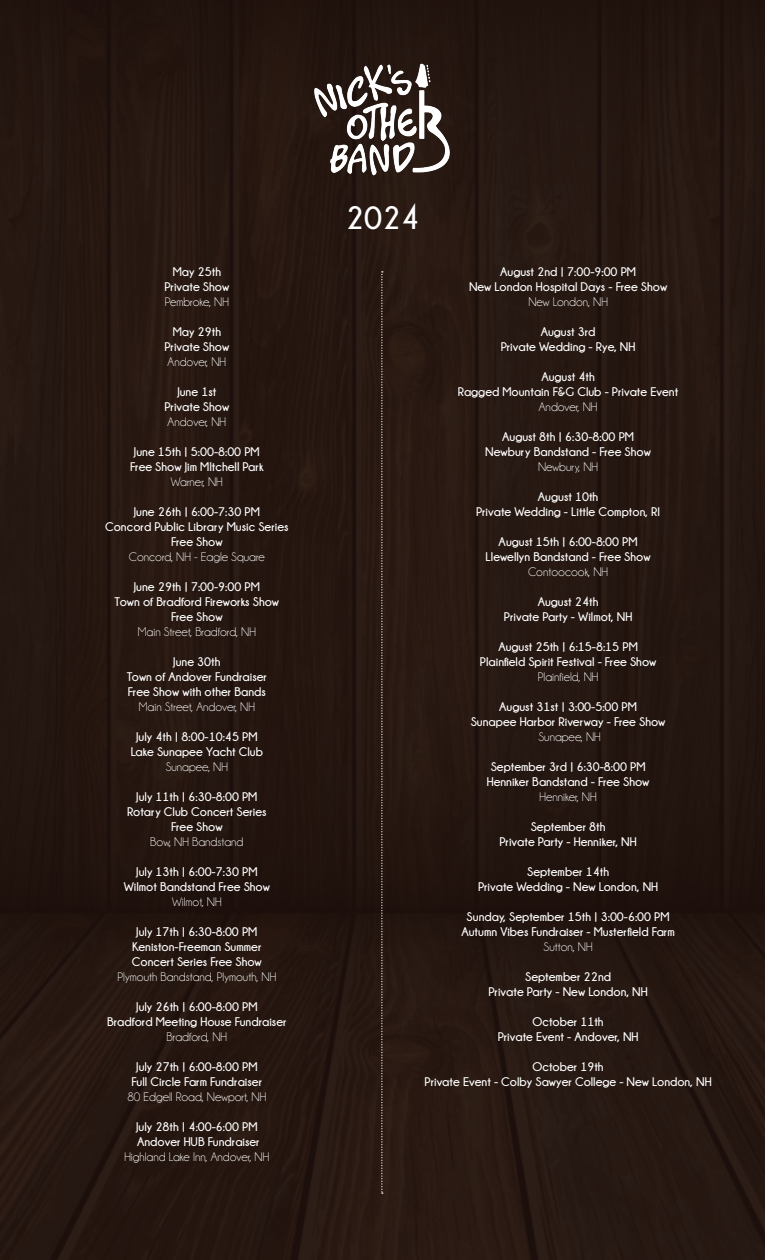
<style>
.page{position:relative;width:765px;height:1260px;background:#261711}
.page>*{position:absolute;margin:0;border:0;box-sizing:border-box;transform-origin:0 0}
.t1{font:700 32.5px "Champagne&Limousines";color:#fff}
.t2{font:700 12.5px "Champagne&Limousines";color:#fff}
.t3{font:12.5px "Champagne&Limousines";color:#fff}
</style>
<div class="page">
<svg style="left:381px;top:271px;width:2px;height:923px"></svg>
<img style="left:314px;top:58px;width:136px;height:118px">
<p class="t2" style="left:173px;top:264px;width:50px">May 25th</p>
<p class="t2" style="left:164px;top:279px;width:66px">Private Show</p>
<p class="t3" style="left:165px;top:295px;width:66px">Pembroke, NH</p>
<p class="t2" style="left:173px;top:324px;width:50px">May 29th</p>
<p class="t2" style="left:164px;top:339px;width:66px">Private Show</p>
<p class="t3" style="left:168px;top:355px;width:60px">Andover, NH</p>
<p class="t2" style="left:177px;top:384px;width:40px">June 1st</p>
<p class="t2" style="left:164px;top:399px;width:66px">Private Show</p>
<p class="t3" style="left:168px;top:415px;width:60px">Andover, NH</p>
<p class="t2" style="left:134px;top:444px;width:127px">June 15th | 5:00-8:00 PM</p>
<p class="t2" style="left:130px;top:459px;width:135px">Free Show Jim MItchell Park</p>
<p class="t3" style="left:171px;top:475px;width:53px">Warner, NH</p>
<p class="t2" style="left:134px;top:504px;width:128px">June 26th | 6:00-7:30 PM</p>
<p class="t2" style="left:105px;top:519px;width:185px">Concord Public Library Music Series</p>
<p class="t2" style="left:171px;top:534px;width:53px">Free Show</p>
<p class="t3" style="left:129px;top:550px;width:138px">Concord, NH - Eagle Square</p>
<p class="t2" style="left:134px;top:579px;width:127px">June 29th | 7:00-9:00 PM</p>
<p class="t2" style="left:115px;top:594px;width:166px">Town of Bradford Fireworks Show</p>
<p class="t2" style="left:171px;top:609px;width:53px">Free Show</p>
<p class="t3" style="left:138px;top:625px;width:120px">Main Street, Bradford, NH</p>
<p class="t2" style="left:173px;top:654px;width:49px">June 30th</p>
<p class="t2" style="left:127px;top:669px;width:142px">Town of Andover Fundraiser</p>
<p class="t2" style="left:128px;top:684px;width:140px">Free Show with other Bands</p>
<p class="t3" style="left:139px;top:700px;width:118px">Main Street, Andover, NH</p>
<p class="t2" style="left:136px;top:729px;width:123px">July 4th | 8:00-10:45 PM</p>
<p class="t2" style="left:131px;top:744px;width:134px">Lake Sunapee Yacht Club</p>
<p class="t3" style="left:166px;top:760px;width:64px">Sunapee, NH</p>
<p class="t2" style="left:136px;top:789px;width:123px">July 11th | 6:30-8:00 PM</p>
<p class="t2" style="left:127px;top:804px;width:141px">Rotary Club Concert Series</p>
<p class="t2" style="left:171px;top:819px;width:53px">Free Show</p>
<p class="t3" style="left:150px;top:835px;width:95px">Bow, NH Bandstand</p>
<p class="t2" style="left:136px;top:864px;width:123px">July 13th | 6:00-7:30 PM</p>
<p class="t2" style="left:124px;top:879px;width:148px">Wilmot Bandstand Free Show</p>
<p class="t3" style="left:172px;top:895px;width:51px">Wilmot, NH</p>
<p class="t2" style="left:136px;top:924px;width:123px">July 17th | 6:30-8:00 PM</p>
<p class="t2" style="left:132px;top:939px;width:131px">Keniston-Freeman Summer</p>
<p class="t2" style="left:132px;top:954px;width:131px">Concert Series Free Show</p>
<p class="t3" style="left:117px;top:970px;width:160px">Plymouth Bandstand, Plymouth, NH</p>
<p class="t2" style="left:136px;top:999px;width:123px">July 26th | 6:00-8:00 PM</p>
<p class="t2" style="left:107px;top:1014px;width:181px">Bradford Meeting House Fundraiser</p>
<p class="t3" style="left:167px;top:1030px;width:62px">Bradford, NH</p>
<p class="t2" style="left:136px;top:1059px;width:123px">July 27th | 6:00-8:00 PM</p>
<p class="t2" style="left:132px;top:1074px;width:132px">Full Circle Farm Fundraiser</p>
<p class="t3" style="left:127px;top:1090px;width:140px">80 Edgell Road, Newport, NH</p>
<p class="t2" style="left:136px;top:1119px;width:123px">July 28th | 4:00-6:00 PM</p>
<p class="t2" style="left:137px;top:1134px;width:124px">Andover HUB Fundraiser</p>
<p class="t3" style="left:124px;top:1150px;width:146px">Highland Lake Inn, Andover, NH</p>
<p class="t1" style="left:346px;top:200px;width:75px">2024</p>
<p class="t2" style="left:500px;top:264px;width:137px">August 2nd | 7:00-9:00 PM</p>
<p class="t2" style="left:469px;top:279px;width:200px">New London Hospital Days - Free Show</p>
<p class="t3" style="left:528px;top:295px;width:81px">New London, NH</p>
<p class="t2" style="left:541px;top:324px;width:56px">August 3rd</p>
<p class="t2" style="left:501px;top:339px;width:136px">Private Wedding - Rye, NH</p>
<p class="t2" style="left:541px;top:369px;width:55px">August 4th</p>
<p class="t2" style="left:458px;top:384px;width:222px">Ragged Mountain F&amp;G Club - Private Event</p>
<p class="t3" style="left:539px;top:400px;width:60px">Andover, NH</p>
<p class="t2" style="left:502px;top:429px;width:133px">August 8th | 6:30-8:00 PM</p>
<p class="t2" style="left:485px;top:444px;width:167px">Newbury Bandstand - Free Show</p>
<p class="t3" style="left:538px;top:460px;width:62px">Newbury, NH</p>
<p class="t2" style="left:538px;top:489px;width:62px">August 10th</p>
<p class="t2" style="left:476px;top:504px;width:186px">Private Wedding - Little Compton, RI</p>
<p class="t2" style="left:499px;top:534px;width:140px">August 15th | 6:00-8:00 PM</p>
<p class="t2" style="left:486px;top:549px;width:167px">Llewellyn Bandstand - Free Show</p>
<p class="t3" style="left:528px;top:565px;width:82px">Contoocook, NH</p>
<p class="t2" style="left:538px;top:594px;width:62px">August 24th</p>
<p class="t2" style="left:504px;top:609px;width:130px">Private Party - Wilmot, NH</p>
<p class="t2" style="left:498px;top:639px;width:141px">August 25th | 6:15-8:15 PM</p>
<p class="t2" style="left:480px;top:654px;width:178px">Plainfield Spirit Festival - Free Show</p>
<p class="t3" style="left:538px;top:670px;width:62px">Plainfield, NH</p>
<p class="t2" style="left:499px;top:699px;width:139px">August 31st | 3:00-5:00 PM</p>
<p class="t2" style="left:471px;top:714px;width:196px">Sunapee Harbor Riverway - Free Show</p>
<p class="t3" style="left:539px;top:730px;width:64px">Sunapee, NH</p>
<p class="t2" style="left:491px;top:759px;width:156px">September 3rd | 6:30-8:00 PM</p>
<p class="t2" style="left:487px;top:774px;width:164px">Henniker Bandstand - Free Show</p>
<p class="t3" style="left:540px;top:790px;width:59px">Henniker, NH</p>
<p class="t2" style="left:531px;top:819px;width:76px">September 8th</p>
<p class="t2" style="left:499px;top:834px;width:139px">Private Party - Henniker, NH</p>
<p class="t2" style="left:527px;top:864px;width:83px">September 14th</p>
<p class="t2" style="left:478px;top:879px;width:182px">Private Wedding - New London, NH</p>
<p class="t2" style="left:467px;top:909px;width:205px">Sunday, September 15th | 3:00-6:00 PM</p>
<p class="t2" style="left:461px;top:924px;width:215px">Autumn Vibes Fundraiser - Musterfield Farm</p>
<p class="t3" style="left:544px;top:940px;width:50px">Sutton, NH</p>
<p class="t2" style="left:525px;top:969px;width:87px">September 22nd</p>
<p class="t2" style="left:488px;top:984px;width:161px">Private Party - New London, NH</p>
<p class="t2" style="left:533px;top:1014px;width:73px">October 11th</p>
<p class="t2" style="left:498px;top:1029px;width:142px">Private Event - Andover, NH</p>
<p class="t2" style="left:533px;top:1059px;width:73px">October 19th</p>
<p class="t2" style="left:425px;top:1074px;width:289px">Private Event - Colby Sawyer College - New London, NH</p>
</div>
